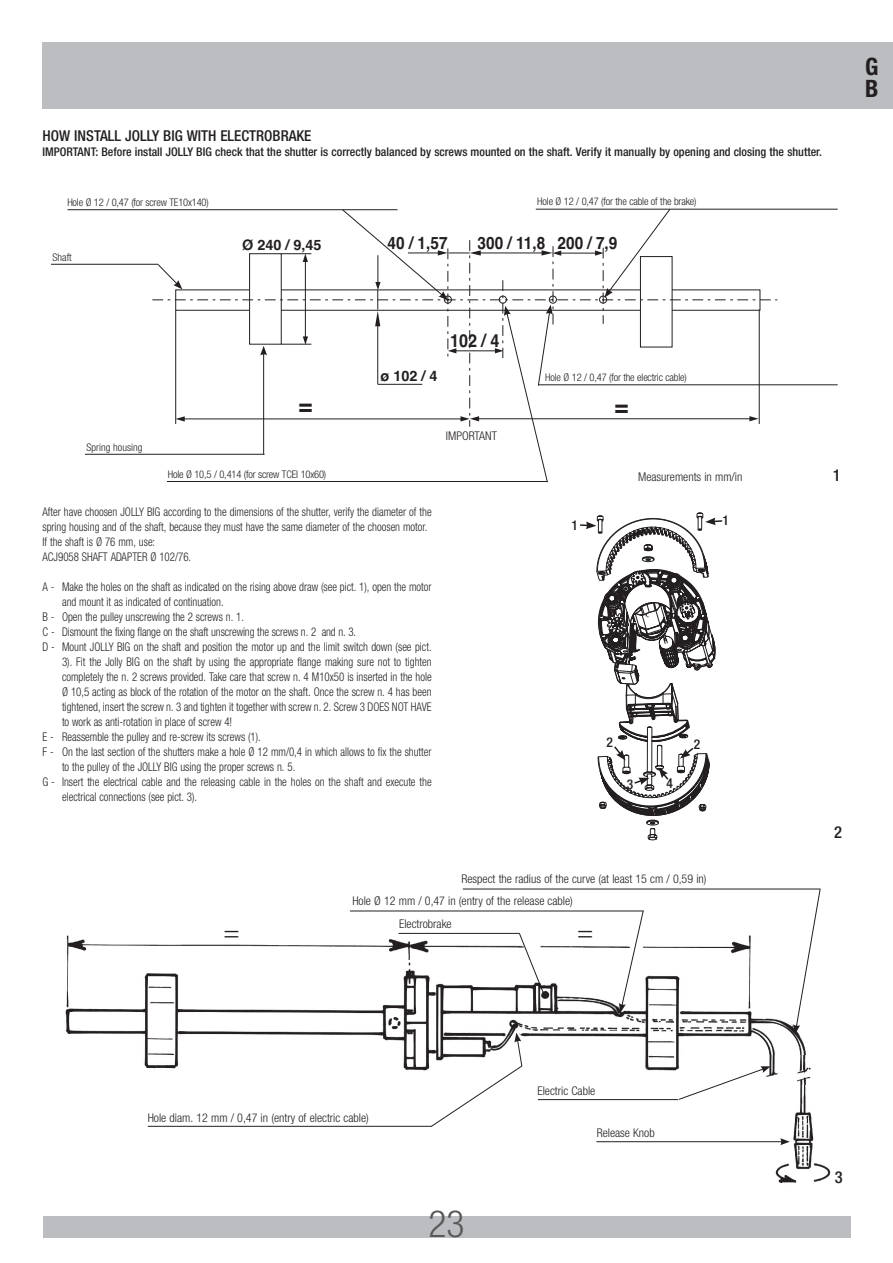
<style>
.page{position:relative;width:893px;height:1263px;background:#fff}
.page>*{position:absolute;margin:0;border:0;box-sizing:border-box;transform-origin:0 0}
.t1{font:300 condensed 37.5px "Helvetica Neue";color:#57585a}
.t2{font:300 condensed 27px "Helvetica Neue";color:#231f20}
.t3{font:700 condensed 24px/22.5px "Helvetica Neue";color:#231f20}
.t4{font:700 23.4px "Helvetica";color:#231f20}
.t5{font:700 18px "Helvetica";color:#231f20;scale:.9 1}
.t6{font:700 17.1px "Helvetica";color:#231f20;scale:.9 1}
.t7{font:500 condensed 16.5px "Helvetica Neue";color:#231f20}
.t8{font:500 condensed 15px "Helvetica Neue";color:#231f20}
.t9{font:700 14.4px "Helvetica";color:#231f20}
.t10{font:500 condensed 13.5px "Helvetica Neue";color:#231f20}
.t11{font:300 condensed 12px/15px "Helvetica Neue";color:#231f20;scale:.91 1}
.t12{font:300 condensed 12px/21.8px "Helvetica Neue";color:#231f20}
.t13{font:500 condensed 12px "Helvetica Neue";color:#231f20}
.t14{font:300 condensed 10.5px "Helvetica Neue";letter-spacing:-.015em;color:#231f20}
</style>
<div class="page">
<div style="left:43px;top:1216px;width:807px;height:21px;background:#bcbdc0"></div>
<img style="left:65px;top:932px;width:766px;height:251px">
<hr style="left:463px;top:888px;width:357px;height:1px;background:#231f20">
<svg style="left:793px;top:888px;width:28px;height:146px"></svg>
<svg style="left:619px;top:910px;width:25px;height:103px"></svg>
<svg style="left:430px;top:1032px;width:93px;height:95px"></svg>
<svg style="left:518px;top:932px;width:27px;height:64px"></svg>
<hr style="left:350px;top:910px;width:293px;height:1px;background:#231f20">
<hr style="left:148px;top:1126px;width:284px;height:1px;background:#231f20">
<svg style="left:678px;top:1066px;width:93px;height:34px"></svg>
<hr style="left:538px;top:1099px;width:140px;height:1px;background:#231f20">
<hr style="left:596px;top:1141px;width:187px;height:1px;background:#231f20">
<svg style="left:780px;top:1138px;width:10px;height:7px"></svg>
<hr style="left:399px;top:933px;width:121px;height:1px;background:#231f20">
<hr style="left:536px;top:209px;width:302px;height:1px;background:#231f20">
<hr style="left:85px;top:454px;width:180px;height:1px;background:#231f20">
<hr style="left:51px;top:264px;width:107px;height:1px;background:#231f20">
<hr style="left:538px;top:384px;width:300px;height:1px;background:#231f20">
<hr style="left:67px;top:209px;width:330px;height:1px;background:#231f20">
<svg style="left:152px;top:208px;width:625px;height:275px"></svg>
<svg style="left:580px;top:513px;width:143px;height:327px"></svg>
<div style="left:43px;top:43px;width:850px;height:66px;background:#bcbdc0"></div>
<p class="t8" style="left:43px;top:127px;width:270px">HOW INSTALL JOLLY BIG WITH ELECTROBRAKE</p>
<p class="t13" style="left:43px;top:145px;width:781px">IMPORTANT: Before install JOLLY BIG check that the shutter is correctly balanced by screws mounted on the shaft. Verify it manually by opening and closing the shutter.</p>
<p class="t14" style="left:67px;top:196px;width:143px">Hole Ø 12 / 0,47 (for screw TE10x140)</p>
<p class="t14" style="left:53px;top:251px;width:21px">Shaft</p>
<p class="t9" style="left:242px;top:232px;width:81px">Ø 240 / 9,45</p>
<p class="t14" style="left:537px;top:196px;width:161px">Hole Ø 12 / 0,47 (for the cable of the brake)</p>
<h3 class="t6" style="left:388px;top:227px;width:68px">40 / 1,57</h3>
<h3 class="t6" style="left:478px;top:227px;width:157px">300 / 11,8 200 / 7,9</h3>
<h3 class="t3" style="left:865px;top:55px;width:15px">G<br>B</h3>
<p class="t9" style="left:381px;top:363px;width:58px">ø 102 / 4</p>
<h3 class="t5" style="left:450px;top:325px;width:57px">102 / 4</h3>
<p class="t14" style="left:545px;top:371px;width:143px">Hole Ø 12 / 0,47 (for the electric cable)</p>
<h3 class="t4" style="left:299px;top:385px;width:15px">=</h3>
<h3 class="t4" style="left:615px;top:386px;width:15px">=</h3>
<p class="t14" style="left:87px;top:441px;width:57px">Spring housing</p>
<p class="t14" style="left:168px;top:468px;width:160px">Hole Ø 10,5 / 0,414 (for screw TCEI 10x60)</p>
<p class="t11" style="left:43px;top:504px;width:429px">After have choosen JOLLY BIG according to the dimensions of the shutter, verify the diameter of the spring housing and of the shaft, because they must have the same diameter of the choosen motor.<br>If the shaft is Ø 76 mm, use:<br>ACJ9058 SHAFT ADAPTER Ø 102/76.</p>
<p class="t11" style="left:43px;top:579px;width:429px">A - Make the holes on the shaft as indicated on the rising above draw (see pict. 1), open the motor</p>
<p class="t11" style="left:62px;top:594px;width:179px">and mount it as indicated of continuation.</p>
<p class="t11" style="left:43px;top:609px;width:223px">B - Open the pulley unscrewing the 2 screws n. 1.</p>
<p class="t11" style="left:43px;top:624px;width:346px">C - Dismount the fixing flange on the shaft unscrewing the screws n. 2 and n. 3.</p>
<p class="t11" style="left:43px;top:639px;width:429px">D - Mount JOLLY BIG on the shaft and position the motor up and the limit switch down (see pict.</p>
<p class="t11" style="left:62px;top:654px;width:408px">3). Fit the Jolly BIG on the shaft by using the appropriate flange making sure not to tighten</p>
<p class="t11" style="left:62px;top:669px;width:408px">completely the n. 2 screws provided. Take care that screw n. 4 M10x50 is inserted in the hole</p>
<p class="t11" style="left:62px;top:684px;width:408px">Ø 10,5 acting as block of the rotation of the motor on the shaft. Once the screw n. 4 has been</p>
<p class="t11" style="left:62px;top:699px;width:408px">tightened, insert the screw n. 3 and tighten it together with screw n. 2. Screw 3 DOES NOT HAVE</p>
<p class="t11" style="left:62px;top:714px;width:189px">to work as anti-rotation in place of screw 4!</p>
<p class="t11" style="left:43px;top:729px;width:241px">E - Reassemble the pulley and re-screw its screws (1).</p>
<p class="t11" style="left:43px;top:744px;width:429px">F - On the last section of the shutters make a hole Ø 12 mm/0,4 in which allows to fix the shutter</p>
<p class="t11" style="left:62px;top:759px;width:258px">to the pulley of the JOLLY BIG using the proper screws n. 5.</p>
<p class="t11" style="left:43px;top:774px;width:429px">G - Insert the electrical cable and the releasing cable in the holes on the shaft and execute the</p>
<p class="t11" style="left:62px;top:789px;width:150px">electrical connections (see pict. 3).</p>
<p class="t12" style="left:446px;top:424px;width:53px">IMPORTANT</p>
<p class="t12" style="left:638px;top:466px;width:106px">Measurements in mm/in</p>
<p class="t10" style="left:572px;top:517px;width:8px">1</p>
<p class="t10" style="left:723px;top:513px;width:8px">1</p>
<p class="t10" style="left:606px;top:734px;width:8px">2</p>
<p class="t10" style="left:694px;top:736px;width:8px">2</p>
<p class="t10" style="left:627px;top:776px;width:8px">3</p>
<p class="t10" style="left:666px;top:775px;width:8px">4</p>
<p class="t12" style="left:352px;top:868px;width:356px;text-indent:109px">Respect the radius of the curve (at least 15 cm / 0,59 in)<br>Hole Ø 12 mm / 0,47 in (entry of the release cable)</p>
<h2 class="t2" style="left:223px;top:916px;width:18px">=</h2>
<p class="t12" style="left:399px;top:913px;width:54px">Electrobrake</p>
<h2 class="t2" style="left:577px;top:916px;width:18px">=</h2>
<h3 class="t7" style="left:833px;top:466px;width:9px">1</h3>
<h3 class="t7" style="left:834px;top:823px;width:9px">2</h3>
<p class="t12" style="left:148px;top:1106px;width:223px">Hole diam. 12 mm / 0,47 in (entry of electric cable)</p>
<h1 class="t1" style="left:428px;top:1202px;width:37px">23</h1>
<p class="t12" style="left:537px;top:1080px;width:60px">Electric Cable</p>
<p class="t12" style="left:597px;top:1122px;width:60px">Release Knob</p>
<h3 class="t7" style="left:835px;top:1167px;width:9px">3</h3>
</div>
